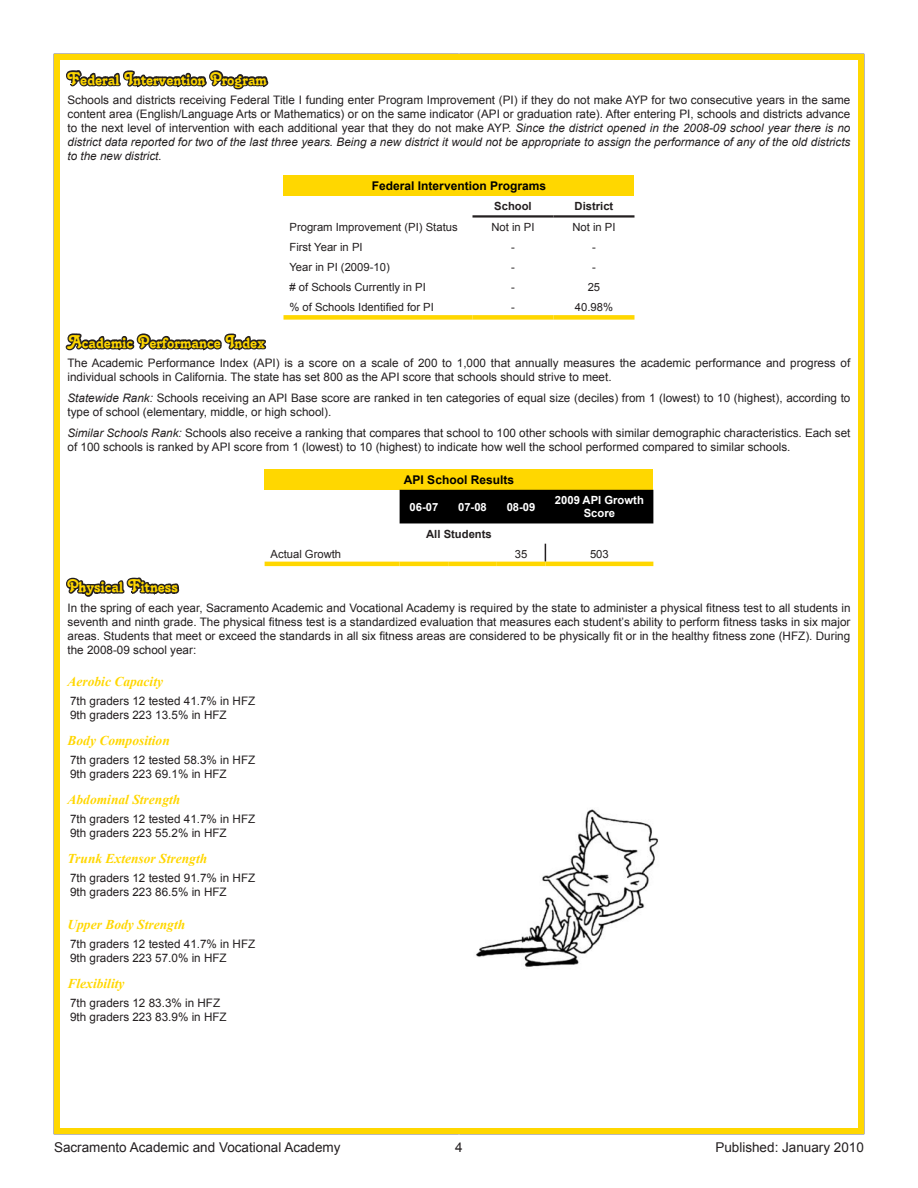
<style>
.page{position:relative;width:918px;height:1188px;background:#fff}
.page>*{position:absolute;margin:0;border:0;box-sizing:border-box;transform-origin:0 0}
.Element_Header{font:18px "Christie";color:#ffd700}
.Element_Header_New{font:18px "Christie";color:#ffd700}
.Element_Subhead{font:italic 700 13.5px "Times New Roman";color:#ffd700}
.t1{font:13.5px "Arial";color:#231f20}
.t2{font:700 12px "Arial";color:#000}
.Body_Text_-_Left_Jus{font:11.7px/14.1px "Arial";color:#231f20}
.Bullets_-_Cell_Inden{font:11.7px "Arial";color:#231f20}
.t3{font:11.25px "Arial";color:#231f20}
.t4{font:700 11.25px/13.5px "Arial";color:#fff;text-align:center}
.t5{font:700 11.25px "Arial";color:#231f20}
.s1{font-style:italic}
</style>
<div class="page">
<div style="left:54px;top:54px;width:810px;height:1080px;border:6px solid #ffd700"></div>
<svg style="left:64px;top:53px;width:207px;height:37px"></svg>
<svg style="left:65px;top:333px;width:202px;height:18px"></svg>
<svg style="left:66px;top:577px;width:114px;height:20px"></svg>
<div style="left:284px;top:176px;width:350px;height:20px;background:#ffd700"></div>
<hr style="left:554px;top:215px;width:80px;height:3px;background:#231f20">
<hr style="left:472px;top:215px;width:82px;height:3px;background:#231f20">
<div style="left:284px;top:315px;width:188px;height:5px;background:#ffd700"></div>
<div style="left:472px;top:315px;width:82px;height:5px;background:#ffd700"></div>
<div style="left:554px;top:315px;width:80px;height:5px;background:#ffd700"></div>
<div style="left:265px;top:469px;width:388px;height:21px;background:#ffd700"></div>
<div style="left:400px;top:490px;width:253px;height:33px;background:#000"></div>
<svg style="left:545px;top:544px;width:1px;height:18px"></svg>
<hr style="left:265px;top:562px;width:135px;height:4px;background:#ffd700">
<hr style="left:400px;top:562px;width:48px;height:4px;background:#ffd700">
<hr style="left:448px;top:562px;width:49px;height:4px;background:#ffd700">
<hr style="left:497px;top:562px;width:48px;height:4px;background:#ffd700">
<hr style="left:545px;top:562px;width:108px;height:4px;background:#ffd700">
<img style="left:476px;top:809px;width:182px;height:158px">
<p class="Element_Header_New" style="left:68px;top:67px;width:201px">Federal Intervention Program</p>
<p class="Body_Text_-_Left_Jus" style="left:68px;top:93px;width:785px;text-align:justify">Schools and districts receiving Federal Title I funding enter Program Improvement (PI) if they do not make AYP for two consecutive years in the same content area (English/Language Arts or Mathematics) or on the same indicator (API or graduation rate). After entering PI, schools and districts advance to the next level of intervention with each additional year that they do not make AYP. <span class="s1">Since the district opened in the 2008-09 school year there is no district data reported for two of the last three years. Being a new district it would not be appropriate to assign the performance of any of the old districts to the new district.</span></p>
<p class="t2" style="left:372px;top:178px;width:176px">Federal Intervention Programs</p>
<p class="t5" style="left:494px;top:199px;width:39px">School</p>
<p class="t5" style="left:575px;top:199px;width:40px">District</p>
<p class="t3" style="left:289px;top:219px;width:170px">Program Improvement (PI) Status</p>
<p class="t3" style="left:491px;top:219px;width:45px">Not in PI</p>
<p class="t3" style="left:572px;top:219px;width:45px">Not in PI</p>
<p class="t3" style="left:289px;top:239px;width:75px">First Year in PI</p>
<p class="t3" style="left:511px;top:239px;width:5px">-</p>
<p class="t3" style="left:592px;top:239px;width:5px">-</p>
<p class="t3" style="left:289px;top:260px;width:102px">Year in PI (2009-10)</p>
<p class="t3" style="left:511px;top:260px;width:5px">-</p>
<p class="t3" style="left:592px;top:260px;width:5px">-</p>
<p class="t3" style="left:289px;top:280px;width:138px"># of Schools Currently in PI</p>
<p class="t3" style="left:511px;top:280px;width:5px">-</p>
<p class="t3" style="left:588px;top:280px;width:14px">25</p>
<p class="t3" style="left:289px;top:300px;width:146px">% of Schools Identified for PI</p>
<p class="t3" style="left:511px;top:300px;width:5px">-</p>
<p class="t3" style="left:575px;top:300px;width:40px">40.98%</p>
<p class="Element_Header" style="left:68px;top:331px;width:199px">Academic Performance Index</p>
<p class="Body_Text_-_Left_Jus" style="left:68px;top:356px;width:784px">The Academic Performance Index (API) is a score on a scale of 200 to 1,000 that annually measures the academic performance and progress of individual schools in California. The state has set 800 as the API score that schools should strive to meet.</p>
<p class="Body_Text_-_Left_Jus" style="left:68px;top:391px;width:784px"><span class="s1">Statewide Rank:</span> Schools receiving an API Base score are ranked in ten categories of equal size (deciles) from 1 (lowest) to 10 (highest), according to type of school (elementary, middle, or high school).</p>
<p class="Body_Text_-_Left_Jus" style="left:68px;top:426px;width:784px"><span class="s1">Similar Schools Rank:</span> Schools also receive a ranking that compares that school to 100 other schools with similar demographic characteristics. Each set of 100 schools is ranked by API score from 1 (lowest) to 10 (highest) to indicate how well the school performed compared to similar schools.</p>
<p class="t2" style="left:404px;top:472px;width:112px">API School Results</p>
<p class="t4" style="left:410px;top:500px;width:30px">06-07</p>
<p class="t4" style="left:458px;top:500px;width:30px">07-08</p>
<p class="t4" style="left:507px;top:500px;width:30px">08-09</p>
<p class="t4" style="left:555px;top:494px;width:90px">2009 API Growth<br>Score</p>
<p class="t5" style="left:426px;top:526px;width:67px">All Students</p>
<p class="t3" style="left:271px;top:547px;width:72px">Actual Growth</p>
<p class="t3" style="left:515px;top:547px;width:14px">35</p>
<p class="t3" style="left:590px;top:547px;width:20px">503</p>
<p class="Element_Header" style="left:68px;top:575px;width:112px">Physical Fitness</p>
<p class="Body_Text_-_Left_Jus" style="left:68px;top:600px;width:785px;text-align:justify">In the spring of each year, Sacramento Academic and Vocational Academy is required by the state to administer a physical fitness test to all students in seventh and ninth grade. The physical fitness test is a standardized evaluation that measures each student’s ability to perform fitness tasks in six major areas. Students that meet or exceed the standards in all six fitness areas are considered to be physically fit or in the healthy fitness zone (HFZ). During the 2008-09 school year:</p>
<p class="Element_Subhead" style="left:68px;top:672px;width:97px">Aerobic Capacity</p>
<p class="Bullets_-_Cell_Inden" style="left:70px;top:694px;width:187px">7th graders 12 tested 41.7% in HFZ</p>
<p class="Bullets_-_Cell_Inden" style="left:70px;top:708px;width:158px">9th graders 223 13.5% in HFZ</p>
<p class="Element_Subhead" style="left:68px;top:731px;width:104px">Body Composition</p>
<p class="Bullets_-_Cell_Inden" style="left:70px;top:753px;width:187px">7th graders 12 tested 58.3% in HFZ</p>
<p class="Bullets_-_Cell_Inden" style="left:70px;top:767px;width:158px">9th graders 223 69.1% in HFZ</p>
<p class="Element_Subhead" style="left:68px;top:790px;width:114px">Abdominal Strength</p>
<p class="Bullets_-_Cell_Inden" style="left:70px;top:812px;width:187px">7th graders 12 tested 41.7% in HFZ</p>
<p class="Bullets_-_Cell_Inden" style="left:70px;top:826px;width:158px">9th graders 223 55.2% in HFZ</p>
<p class="Element_Subhead" style="left:68px;top:849px;width:141px">Trunk Extensor Strength</p>
<p class="Bullets_-_Cell_Inden" style="left:70px;top:870px;width:187px">7th graders 12 tested 91.7% in HFZ</p>
<p class="Bullets_-_Cell_Inden" style="left:70px;top:885px;width:158px">9th graders 223 86.5% in HFZ</p>
<p class="Element_Subhead" style="left:68px;top:915px;width:119px">Upper Body Strength</p>
<p class="Bullets_-_Cell_Inden" style="left:70px;top:936px;width:187px">7th graders 12 tested 41.7% in HFZ</p>
<p class="Bullets_-_Cell_Inden" style="left:70px;top:950px;width:158px">9th graders 223 57.0% in HFZ</p>
<p class="Element_Subhead" style="left:68px;top:974px;width:59px">Flexibility</p>
<p class="Bullets_-_Cell_Inden" style="left:70px;top:995px;width:152px">7th graders 12 83.3% in HFZ</p>
<p class="Bullets_-_Cell_Inden" style="left:70px;top:1009px;width:158px">9th graders 223 83.9% in HFZ</p>
<p class="t1" style="left:54px;top:1138px;width:288px">Sacramento Academic and Vocational Academy</p>
<p class="t1" style="left:455px;top:1138px;width:9px">4</p>
<p class="t1" style="left:715px;top:1138px;width:150px">Published: January 2010</p>
</div>
